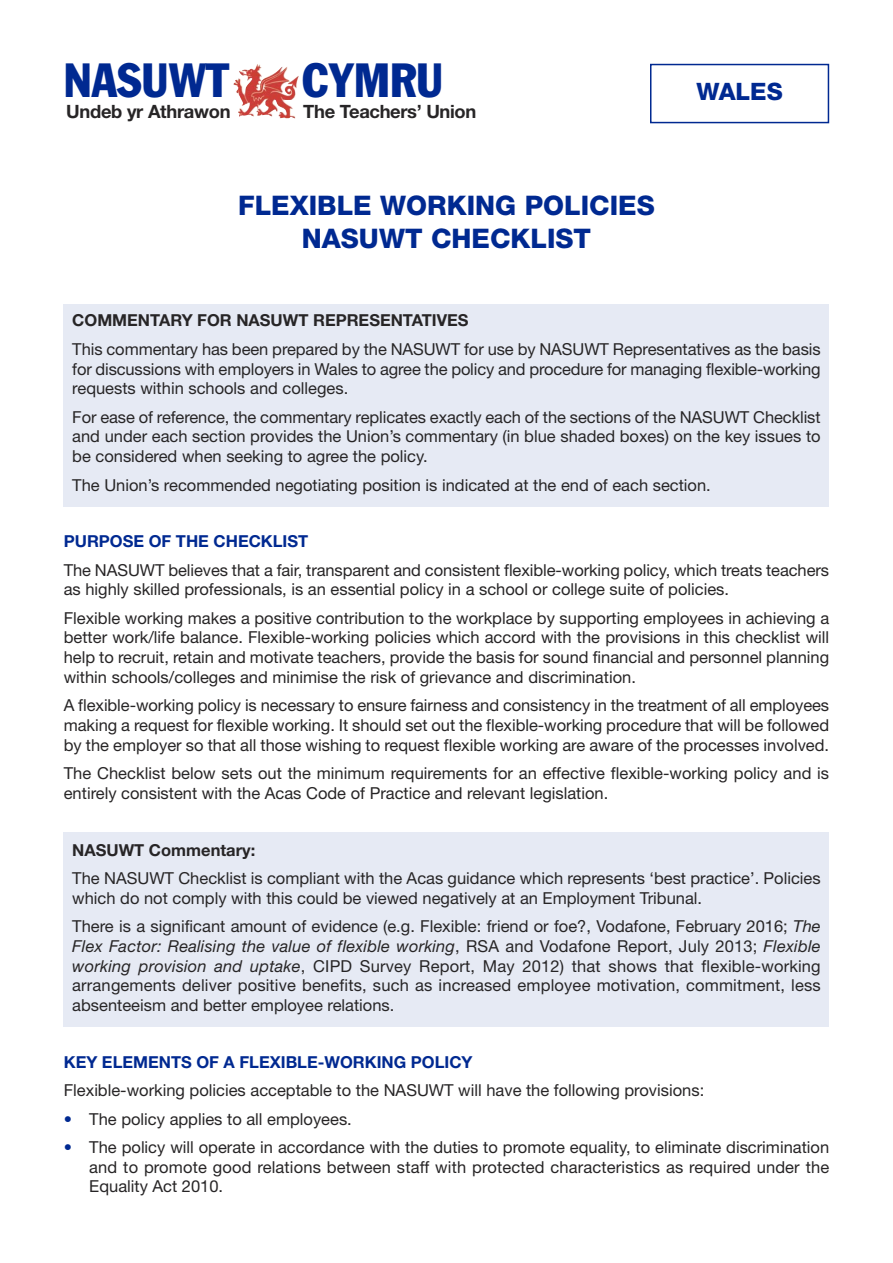
<style>
.page{position:relative;width:893px;height:1263px;background:#fff}
.page>*{position:absolute;margin:0;border:0;box-sizing:border-box;transform-origin:0 0}
.t1{font:condensed 47.25px "Franklin Gothic";color:#002991}
.t2{font:800 27px/32.4px "Helvetica Neue";color:#002991;text-align:center}
.t3{font:800 24px "Helvetica Neue";color:#002991}
.t4{font:700 18.3px "Helvetica Neue";letter-spacing:-.02em;color:#272526}
.t5{font:16.5px/19.8px "Helvetica Neue";color:#272526;text-align:justify}
.t6{font:700 16.5px "Helvetica Neue";color:#002991}
.t7{font:700 16.5px "Helvetica Neue";color:#272526}
.s1{font-style:italic}
.s2{color:#002991}
</style>
<div class="page">
<div style="left:64px;top:832px;width:765px;height:195px;background:#e6eaf4"></div>
<div style="left:64px;top:304px;width:765px;height:203px;background:#e6eaf4"></div>
<div style="left:650px;top:64px;width:179px;height:59px;border:2px solid #002991"></div>
<img style="left:233px;top:64px;width:66px;height:55px">
<p class="t1" style="left:64px;top:64px;width:167px">NASUWT</p>
<p class="t1" style="left:303px;top:64px;width:142px">CYMRU</p>
<p class="t4" style="left:66px;top:105px;width:166px">Undeb yr Athrawon</p>
<p class="t4" style="left:303px;top:105px;width:174px">The Teachers’ Union</p>
<h1 class="t2" style="left:238px;top:193px;width:418px">FLEXIBLE WORKING POLICIES<br>NASUWT CHECKLIST</h1>
<h2 class="t3" style="left:696px;top:83px;width:88px">WALES</h2>
<h4 class="t7" style="left:72px;top:315px;width:398px">COMMENTARY FOR NASUWT REPRESENTATIVES</h4>
<p class="t5" style="left:72px;top:341px;width:750px">This commentary has been prepared by the NASUWT for use by NASUWT Representatives as the basis for discussions with employers in Wales to agree the policy and procedure for managing flexible-working requests within schools and colleges.</p>
<p class="t5" style="left:72px;top:409px;width:750px">For ease of reference, the commentary replicates exactly each of the sections of the NASUWT Checklist and under each section provides the Union’s commentary (in blue shaded boxes) on the key issues to be considered when seeking to agree the policy.</p>
<p class="t5" style="left:72px;top:476px;width:640px">The Union’s recommended negotiating position is indicated at the end of each section.</p>
<h4 class="t6" style="left:64px;top:535px;width:246px">PURPOSE OF THE CHECKLIST</h4>
<p class="t5" style="left:64px;top:561px;width:767px">The NASUWT believes that a fair, transparent and consistent flexible-working policy, which treats teachers as highly skilled professionals, is an essential policy in a school or college suite of policies.</p>
<p class="t5" style="left:64px;top:609px;width:767px">Flexible working makes a positive contribution to the workplace by supporting employees in achieving a better work/life balance. Flexible-working policies which accord with the provisions in this checklist will help to recruit, retain and motivate teachers, provide the basis for sound financial and personnel planning within schools/colleges and minimise the risk of grievance and discrimination.</p>
<p class="t5" style="left:64px;top:697px;width:767px">A flexible-working policy is necessary to ensure fairness and consistency in the treatment of all employees making a request for flexible working. It should set out the flexible-working procedure that will be followed by the employer so that all those wishing to request flexible working are aware of the processes involved.</p>
<p class="t5" style="left:64px;top:765px;width:767px">The Checklist below sets out the minimum requirements for an effective flexible-working policy and is entirely consistent with the Acas Code of Practice and relevant legislation.</p>
<h4 class="t7" style="left:72px;top:844px;width:185px">NASUWT Commentary:</h4>
<p class="t5" style="left:72px;top:870px;width:750px">The NASUWT Checklist is compliant with the Acas guidance which represents ‘best practice’. Policies which do not comply with this could be viewed negatively at an Employment Tribunal.</p>
<p class="t5" style="left:72px;top:918px;width:750px">There is a significant amount of evidence (e.g. Flexible: friend or foe?, Vodafone, February 2016; <span class="s1">The Flex Factor: Realising the value of flexible working</span>, RSA and Vodafone Report, July 2013; <span class="s1">Flexible working provision and uptake</span>, CIPD Survey Report, May 2012) that shows that flexible-working arrangements deliver positive benefits, such as increased employee motivation, commitment, less absenteeism and better employee relations.</p>
<h4 class="t6" style="left:64px;top:1056px;width:410px">KEY ELEMENTS OF A FLEXIBLE-WORKING POLICY</h4>
<p class="t5" style="left:64px;top:1082px;width:642px">Flexible-working policies acceptable to the NASUWT will have the following provisions:</p>
<p class="t5" style="left:64px;top:1110px;width:290px"><span class="s2">•</span> The policy applies to all employees.</p>
<p class="t5" style="left:89px;top:1139px;width:741px;text-indent:-26px"><span class="s2">•</span> The policy will operate in accordance with the duties to promote equality, to eliminate discrimination and to promote good relations between staff with protected characteristics as required under the Equality Act 2010.</p>
</div>
